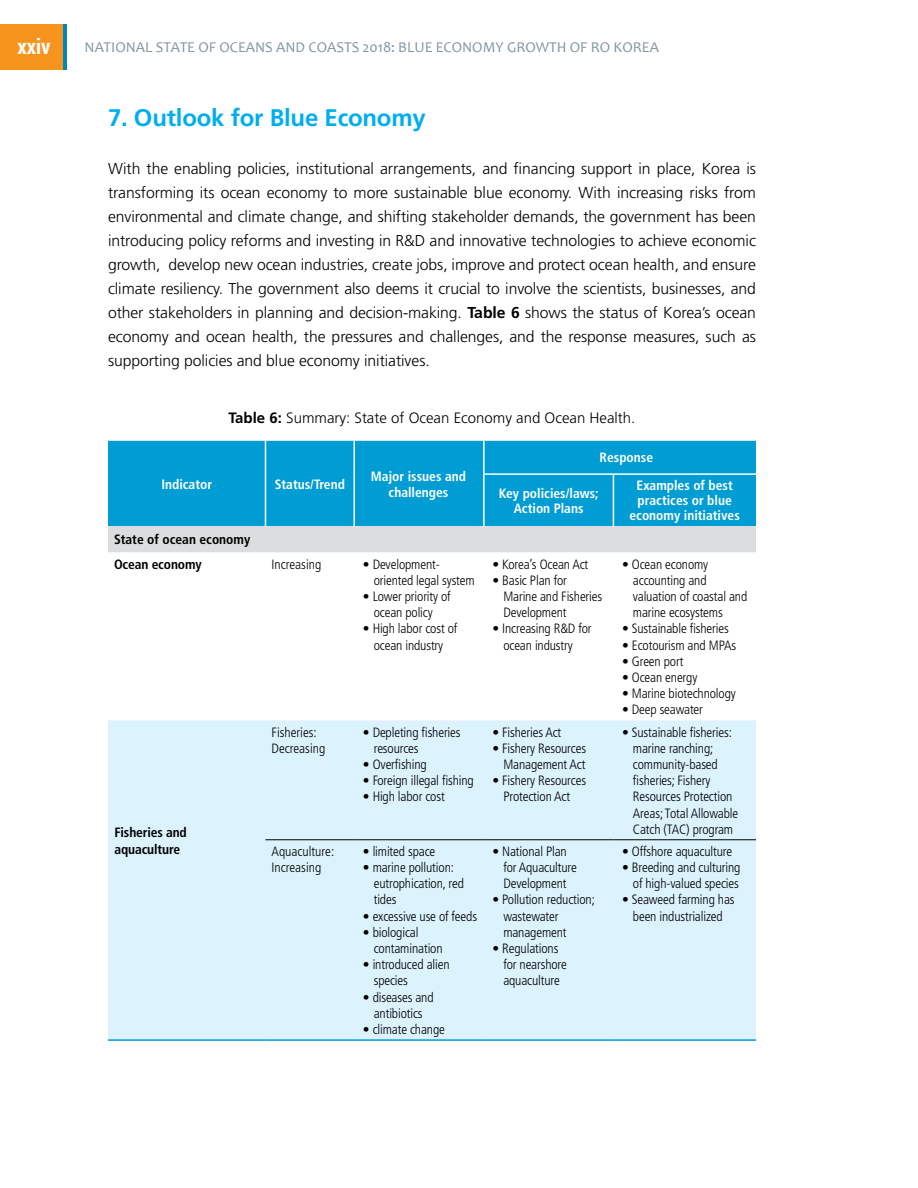
<style>
.page{position:relative;width:918px;height:1188px;background:#fff}
.page>*{position:absolute;margin:0;border:0;box-sizing:border-box;transform-origin:0 0}
.t1{font:700 24px "Frutiger LT Std";letter-spacing:-.01em;color:#00aeef}
.t2{font:700 21px "Roboto Condensed";color:#fff}
.t3{font:300 15.75px/24px "Frutiger LT Std";letter-spacing:-.005em;color:#000;text-align:justify}
.t4{font:15px "Candara";color:#82949f}
.t5{font:300 15px "Frutiger LT Std";color:#000}
.t6{font:300 condensed 13.5px/16.2px "Frutiger LT Std";letter-spacing:-.01em;color:#000}
.t7{font:700 condensed 13.5px/15px "Frutiger LT Std";color:#fff;text-align:center}
.t8{font:700 condensed 13.5px/24.2px "Frutiger LT Std";letter-spacing:-.01em;color:#000}
.s1{font-weight:700}
</style>
<div class="page">
<div style="left:0;top:24px;width:63px;height:46px;background:#f7941e"></div>
<hr style="left:63px;top:24px;width:4px;height:46px;background:#0085bd">
<div style="left:108px;top:441px;width:648px;height:85px;background:#009dd5"></div>
<div style="left:108px;top:526px;width:648px;height:26px;background:#dcddde"></div>
<div style="left:108px;top:720px;width:648px;height:319px;background:#dcf2fd"></div>
<hr style="left:265px;top:441px;width:1px;height:33px;background:#fff">
<hr style="left:353px;top:441px;width:2px;height:33px;background:#fff">
<hr style="left:483px;top:441px;width:2px;height:32px;background:#fff">
<hr style="left:265px;top:474px;width:1px;height:52px;background:#fff">
<hr style="left:353px;top:474px;width:2px;height:52px;background:#fff">
<hr style="left:483px;top:475px;width:2px;height:51px;background:#fff">
<hr style="left:613px;top:475px;width:1px;height:51px;background:#fff">
<hr style="left:483px;top:473px;width:130px;height:2px;background:#fff">
<hr style="left:613px;top:473px;width:143px;height:2px;background:#fff">
<hr style="left:108px;top:1039px;width:158px;height:2px;background:#009dd5">
<hr style="left:266px;top:1039px;width:88px;height:2px;background:#009dd5">
<hr style="left:354px;top:1039px;width:130px;height:2px;background:#009dd5">
<hr style="left:484px;top:1039px;width:129px;height:2px;background:#009dd5">
<hr style="left:613px;top:1039px;width:143px;height:2px;background:#009dd5">
<hr style="left:266px;top:839px;width:88px;height:1px;background:#000">
<hr style="left:354px;top:839px;width:130px;height:1px;background:#000">
<hr style="left:484px;top:839px;width:129px;height:1px;background:#000">
<hr style="left:613px;top:839px;width:143px;height:1px;background:#000">
<h2 class="t2" style="left:17px;top:31px;width:35px">xxiv</h2>
<p class="t4" style="left:85px;top:38px;width:576px">NATIONAL STATE OF OCEANS AND COASTS 2018: BLUE ECONOMY GROWTH OF RO KOREA</p>
<h1 class="t1" style="left:108px;top:104px;width:319px">7. Outlook for Blue Economy</h1>
<p class="t3" style="left:108px;top:157px;width:650px">With the enabling policies, institutional arrangements, and financing support in place, Korea is transforming its ocean economy to more sustainable blue economy. With increasing risks from environmental and climate change, and shifting stakeholder demands, the government has been introducing policy reforms and investing in R&amp;D and innovative technologies to achieve economic growth, develop new ocean industries, create jobs, improve and protect ocean health, and ensure climate resiliency. The government also deems it crucial to involve the scientists, businesses, and other stakeholders in planning and decision-making. <span class="s1">Table 6</span> shows the status of Korea’s ocean economy and ocean health, the pressures and challenges, and the response measures, such as supporting policies and blue economy initiatives.</p>
<p class="t5" style="left:229px;top:409px;width:408px"><span class="s1">Table 6:</span> Summary: State of Ocean Economy and Ocean Health.</p>
<p class="t7" style="left:161px;top:476px;width:52px">Indicator</p>
<p class="t8" style="left:114px;top:528px;width:138px">State of ocean economy<br>Ocean economy</p>
<p class="t8" style="left:114px;top:825px;width:74px;line-height:16.2px">Fisheries and aquaculture</p>
<p class="t7" style="left:275px;top:476px;width:72px">Status/Trend</p>
<p class="t7" style="left:371px;top:468px;width:97px;line-height:16.2px">Major issues and challenges</p>
<p class="t6" style="left:272px;top:556px;width:51px">Increasing</p>
<p class="t6" style="left:374px;top:556px;width:103px;text-indent:-11px">• Development&shy;oriented legal system</p>
<p class="t6" style="left:363px;top:588px;width:89px;text-align:center">• Lower priority of ocean policy</p>
<p class="t6" style="left:363px;top:621px;width:96px;text-align:center">• High labor cost of ocean industry</p>
<p class="t6" style="left:272px;top:724px;width:55px">Fisheries:<br>Decreasing</p>
<p class="t6" style="left:374px;top:724px;width:88px;text-indent:-11px">• Depleting fisheries resources</p>
<p class="t6" style="left:363px;top:756px;width:65px">• Overfishing</p>
<p class="t6" style="left:363px;top:773px;width:112px">• Foreign illegal fishing</p>
<p class="t6" style="left:363px;top:789px;width:83px">• High labor cost</p>
<p class="t6" style="left:272px;top:843px;width:64px">Aquaculture:<br>Increasing</p>
<p class="t6" style="left:363px;top:843px;width:74px">• limited space</p>
<p class="t6" style="left:374px;top:859px;width:92px;text-indent:-11px">• marine pollution: eutrophication, red tides</p>
<p class="t6" style="left:363px;top:908px;width:116px">• excessive use of feeds</p>
<p class="t6" style="left:374px;top:924px;width:70px;text-indent:-11px">• biological contamination</p>
<p class="t6" style="left:374px;top:957px;width:77px;text-indent:-11px">• introduced alien species</p>
<p class="t6" style="left:363px;top:989px;width:72px;text-align:center">• diseases and antibiotics</p>
<p class="t6" style="left:363px;top:1021px;width:83px">• climate change</p>
<p class="t7" style="left:600px;top:450px;width:55px">Response</p>
<p class="t7" style="left:499px;top:486px;width:101px">Key policies/laws;<br>Action Plans</p>
<p class="t7" style="left:630px;top:478px;width:112px">Examples of best practices or blue economy initiatives</p>
<p class="t6" style="left:493px;top:556px;width:97px">• Korea’s Ocean Act</p>
<p class="t6" style="left:503px;top:572px;width:100px;text-indent:-11px">• Basic Plan for<br>Marine and Fisheries<br>Development</p>
<p class="t6" style="left:493px;top:621px;width:101px;text-align:center">• Increasing R&amp;D for ocean industry</p>
<p class="t6" style="left:493px;top:724px;width:70px">• Fisheries Act</p>
<p class="t6" style="left:493px;top:740px;width:95px;text-align:right">• Fishery Resources<br>Management Act</p>
<p class="t6" style="left:493px;top:773px;width:95px;text-align:center">• Fishery Resources<br>Protection Act</p>
<p class="t6" style="left:503px;top:843px;width:75px;text-indent:-11px">• National Plan for Aquaculture<br>Development</p>
<p class="t6" style="left:503px;top:892px;width:93px;text-indent:-11px">• Pollution reduction; wastewater management</p>
<p class="t6" style="left:503px;top:940px;width:65px;text-indent:-11px">• Regulations for nearshore aquaculture</p>
<p class="t6" style="left:633px;top:556px;width:116px;text-indent:-11px">• Ocean economy accounting and valuation of coastal and marine ecosystems</p>
<p class="t6" style="left:622px;top:621px;width:108px">• Sustainable fisheries</p>
<p class="t6" style="left:622px;top:637px;width:116px">• Ecotourism and MPAs</p>
<p class="t6" style="left:622px;top:653px;width:63px">• Green port</p>
<p class="t6" style="left:622px;top:669px;width:77px">• Ocean energy</p>
<p class="t6" style="left:622px;top:686px;width:115px">• Marine biotechnology</p>
<p class="t6" style="left:622px;top:702px;width:82px">• Deep seawater</p>
<p class="t6" style="left:633px;top:724px;width:107px;text-indent:-11px">• Sustainable fisheries: marine ranching; community-based fisheries; Fishery<br>Resources Protection<br>Areas; Total Allowable<br>Catch (TAC) program</p>
<p class="t6" style="left:622px;top:843px;width:112px">• Offshore aquaculture</p>
<p class="t6" style="left:622px;top:859px;width:120px;text-align:right">• Breeding and culturing of high-valued species</p>
<p class="t6" style="left:622px;top:892px;width:114px;text-align:center">• Seaweed farming has been industrialized</p>
</div>
